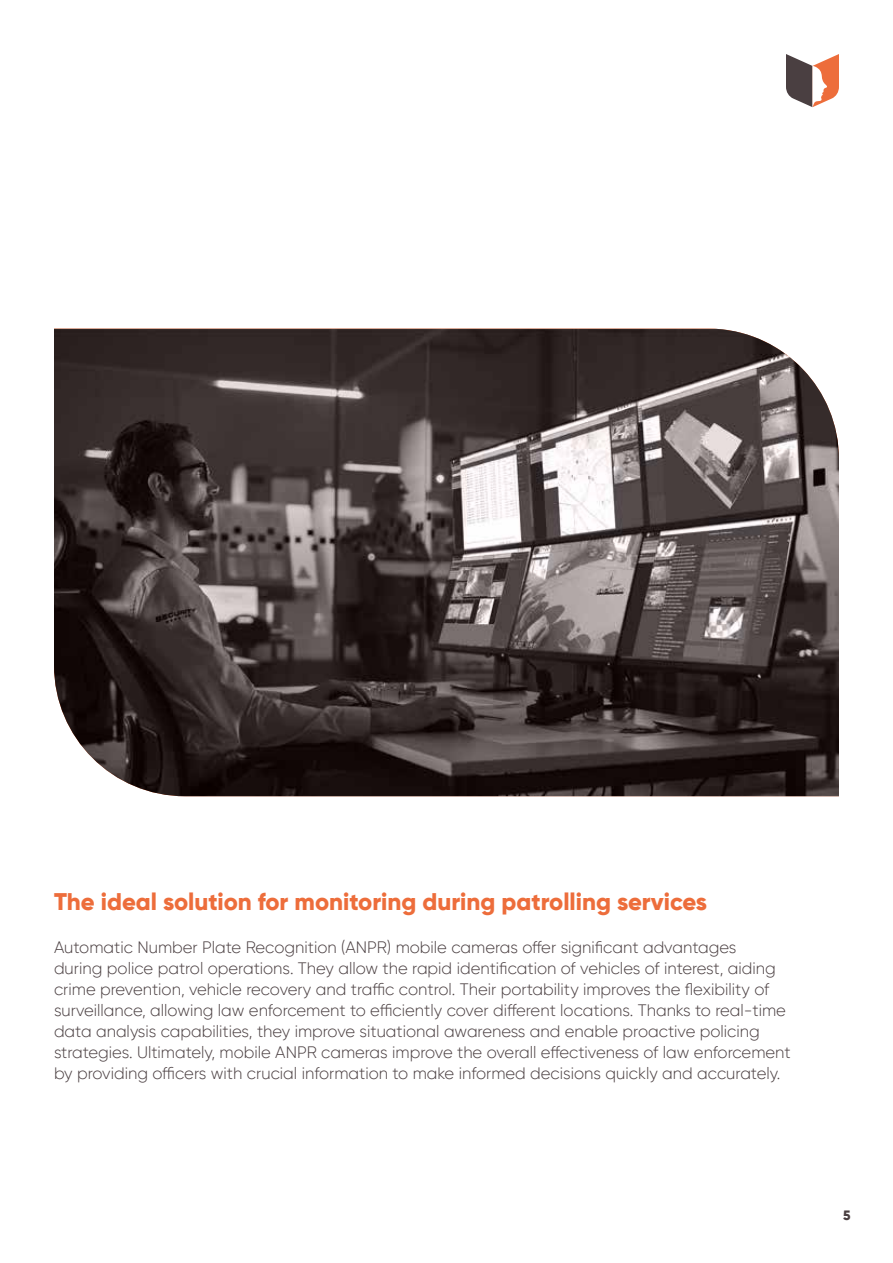
<style>
.page{position:relative;width:893px;height:1263px;background:#fff}
.page>*{position:absolute;margin:0;border:0;box-sizing:border-box;transform-origin:0 0}
.t1{font:800 24px "Gilroy";color:#ed6d3b}
.t2{font:300 16.5px/21px "Gilroy";color:#4a3f41}
.t3{font:800 13.5px "Gilroy";color:#4a3f41}
</style>
<div class="page">
<svg style="left:786px;top:54px;width:53px;height:53px"></svg>
<img style="left:54px;top:329px;width:785px;height:467px">
<h1 class="t1" style="left:54px;top:887px;width:655px">The ideal solution for monitoring during patrolling services</h1>
<p class="t2" style="left:54px;top:936px;width:738px">Automatic Number Plate Recognition (ANPR) mobile cameras offer significant advantages<br>during police patrol operations. They allow the rapid identification of vehicles of interest, aiding crime prevention, vehicle recovery and traffic control. Their portability improves the flexibility of surveillance, allowing law enforcement to efficiently cover different locations. Thanks to real-time data analysis capabilities, they improve situational awareness and enable proactive policing strategies. Ultimately, mobile ANPR cameras improve the overall effectiveness of law enforcement by providing officers with crucial information to make informed decisions quickly and accurately.</p>
<p class="t3" style="left:843px;top:1207px;width:9px">5</p>
</div>
